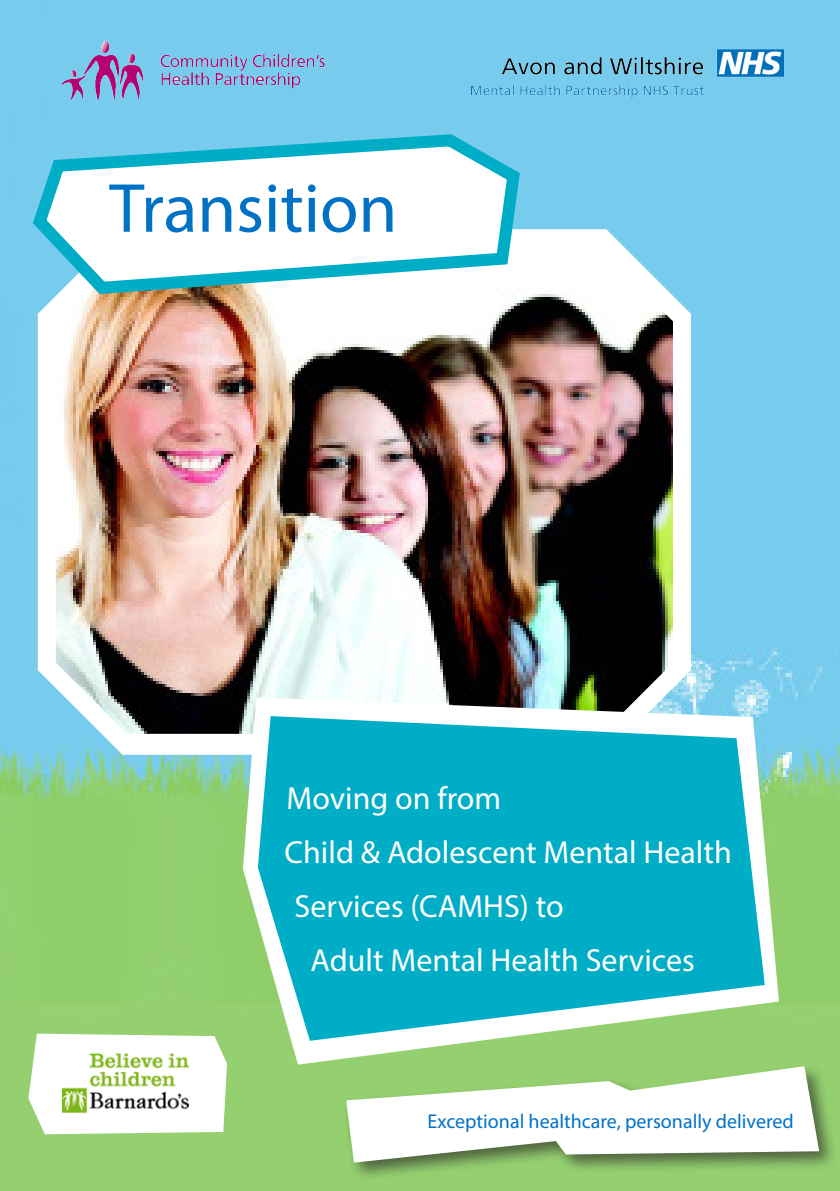
<style>
.page{position:relative;width:840px;height:1191px;background:#fff}
.page>*{position:absolute;margin:0;border:0;box-sizing:border-box;transform-origin:0 0}
.t1{font:70px "Myriad Pro";color:#0072c6}
.t2{font:32px "Myriad Pro";color:#fff}
.t3{font:20px "Myriad Pro";color:#0072c6}
</style>
<div class="page">
<img style="left:0;top:0;width:839px;height:1191px">
<img style="left:29px;top:213px;width:670px;height:551px">
<img style="left:49px;top:34px;width:284px;height:74px">
<svg style="left:28px;top:1033px;width:199px;height:101px"></svg>
<div style="left:343px;top:1062px;width:495px;height:120px;background:#231f20;opacity:.6"></div>
<svg style="left:346px;top:1066px;width:472px;height:96px"></svg>
<svg style="left:243px;top:697px;width:535px;height:367px;fill:#94d070"></svg>
<svg style="left:258px;top:716px;width:506px;height:324px;background:#24b8c8"></svg>
<svg style="left:26px;top:128px;width:500px;height:172px"></svg>
<div style="left:48px;top:1043px;width:159px;height:84px;background:#fff"></div>
<img style="left:61px;top:1053px;width:128px;height:60px">
<img style="left:471px;top:50px;width:311px;height:48px">
<p class="t1" style="left:109px;top:165px;width:289px">Transition</p>
<p class="t2" style="left:286px;top:779px;width:216px">Moving on from</p>
<p class="t2" style="left:284px;top:833px;width:448px">Child &amp; Adolescent Mental Health</p>
<p class="t2" style="left:294px;top:887px;width:270px">Services (CAMHS) to</p>
<p class="t2" style="left:310px;top:941px;width:385px">Adult Mental Health Services</p>
<p class="t3" style="left:427px;top:1108px;width:367px">Exceptional healthcare, personally delivered</p>
</div>
